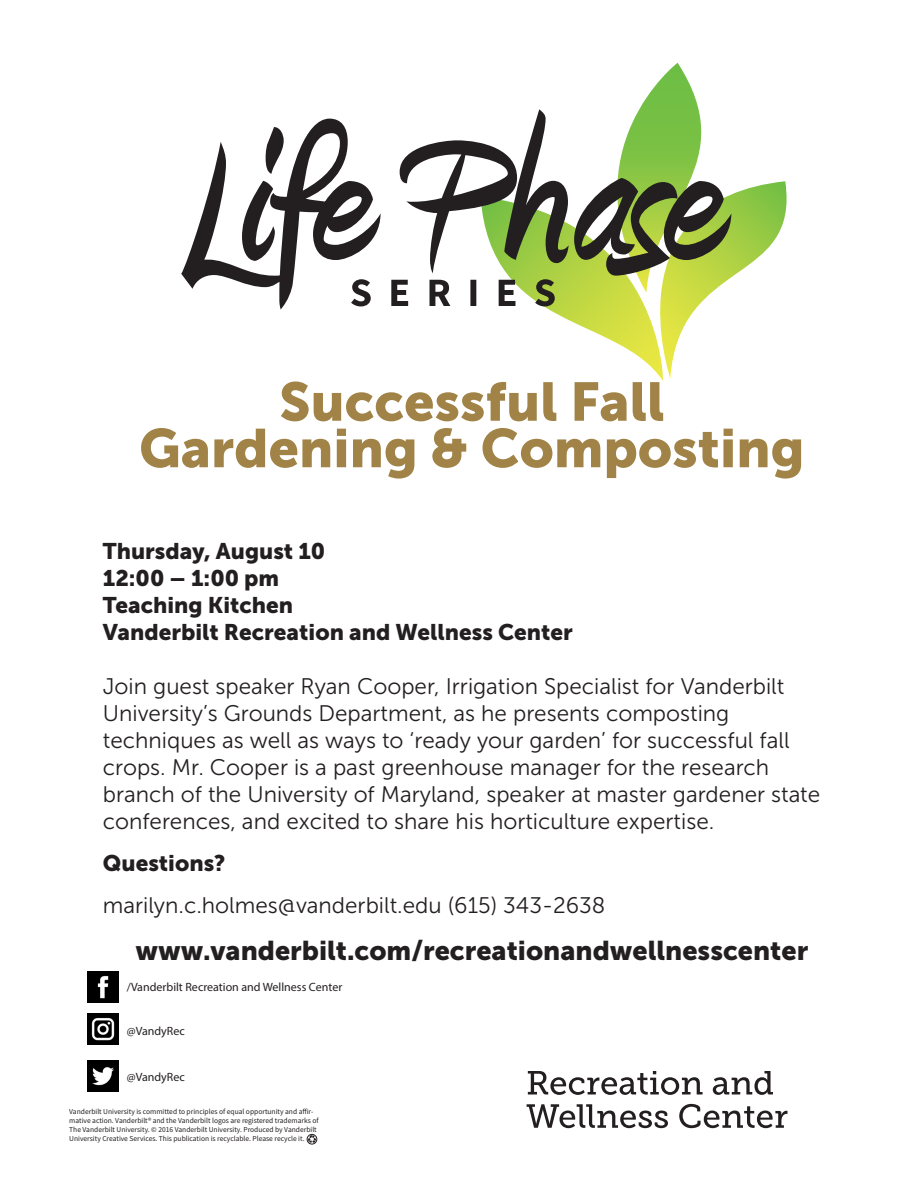
<style>
.page{position:relative;width:918px;height:1188px;background:#fff}
.page>*{position:absolute;margin:0;border:0;box-sizing:border-box;transform-origin:0 0}
.Default{font:54px "Museo Sans 900";color:#a18347}
.t1{font:27px "Museo Sans 900";color:#231f20}
.t2{font:22.5px/27px "Museo Sans 300";color:#231f20}
.t3{font:22.5px "Museo Sans 900";color:#231f20}
.t4{font:12px "Myriad Pro";color:#231f20}
.t5{font:7.5px/9px "Source Sans Pro";color:#231f20}
</style>
<div class="page">
<svg style="left:550px;top:63px;width:237px;height:318px"></svg>
<svg style="left:181px;top:109px;width:550px;height:201px"></svg>
<svg style="left:527px;top:1104px;width:261px;height:24px"></svg>
<svg style="left:528px;top:1071px;width:245px;height:24px"></svg>
<div style="left:307px;top:1134px;width:10px;height:10px;border:1px solid #231f20;border-radius:50%"></div>
<svg style="left:308px;top:1135px;width:8px;height:8px"></svg>
<img style="left:87px;top:971px;width:32px;height:32px">
<img style="left:87px;top:1013px;width:32px;height:32px">
<img style="left:87px;top:1060px;width:32px;height:32px">
<p class="Default" style="left:279px;top:371px;width:387px">Successful Fall</p>
<p class="Default" style="left:139px;top:418px;width:667px">Gardening &amp; Composting</p>
<p class="t3" style="left:103px;top:538px;width:224px">Thursday, August 10</p>
<p class="t3" style="left:103px;top:565px;width:178px">12:00 – 1:00 pm</p>
<p class="t3" style="left:103px;top:592px;width:192px">Teaching Kitchen</p>
<p class="t3" style="left:103px;top:619px;width:472px">Vanderbilt Recreation and Wellness Center</p>
<p class="t2" style="left:103px;top:673px;width:719px">Join guest speaker Ryan Cooper, Irrigation Specialist for Vanderbilt University’s Grounds Department, as he presents composting techniques as well as ways to ‘ready your garden’ for successful fall crops. Mr. Cooper is a past greenhouse manager for the research branch of the University of Maryland, speaker at master gardener state conferences, and excited to share his horticulture expertise.</p>
<p class="t3" style="left:103px;top:850px;width:124px">Questions?</p>
<p class="t2" style="left:103px;top:892px;width:504px">marilyn.c.holmes@vanderbilt.edu (615) 343-2638</p>
<p class="t1" style="left:135px;top:935px;width:674px">www.vanderbilt.com/recreationandwellnesscenter</p>
<p class="t4" style="left:127px;top:980px;width:217px">/Vanderbilt Recreation and Wellness Center</p>
<p class="t4" style="left:127px;top:1024px;width:59px">@VandyRec</p>
<p class="t4" style="left:127px;top:1069px;width:59px">@VandyRec</p>
<p class="t5" style="left:69px;top:1106px;width:251px">Vanderbilt University is committed to principles of equal opportunity and affir&shy;mative action. Vanderbilt® and the Vanderbilt logos are registered trademarks of The Vanderbilt University. © 2016 Vanderbilt University. Produced by Vanderbilt University Creative Services. This publication is recyclable. Please recycle it.</p>
</div>
